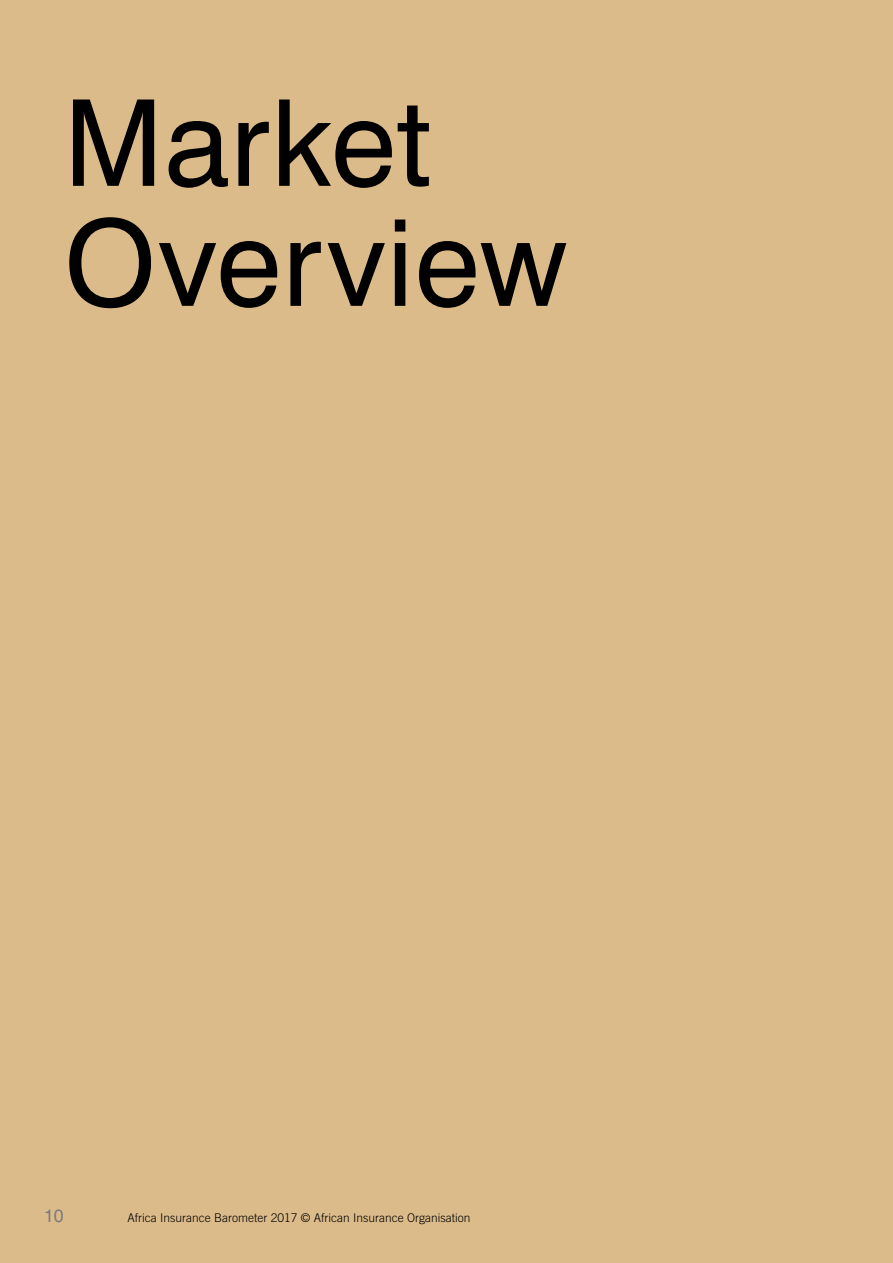
<style>
.page{position:relative;width:893px;height:1263px;background:#dcbb8a}
.page>*{position:absolute;margin:0;border:0;box-sizing:border-box;transform-origin:0 0}
.t1{font:120px/120px "Swiss 721 BT";letter-spacing:.01em;color:#000}
.t2{font:18px "Swiss 721 BT";color:#7c7c7c}
.t3{font:300 12px "Trade Gothic";color:#000}
</style>
<div class="page">
<h1 class="t1" style="left:64px;top:82px;width:505px">Market<br>Overview</h1>
<h2 class="t2" style="left:44px;top:1204px;width:21px">10</h2>
<p class="t3" style="left:128px;top:1210px;width:344px">Africa Insurance Barometer 2017 © African Insurance Organisation</p>
</div>
